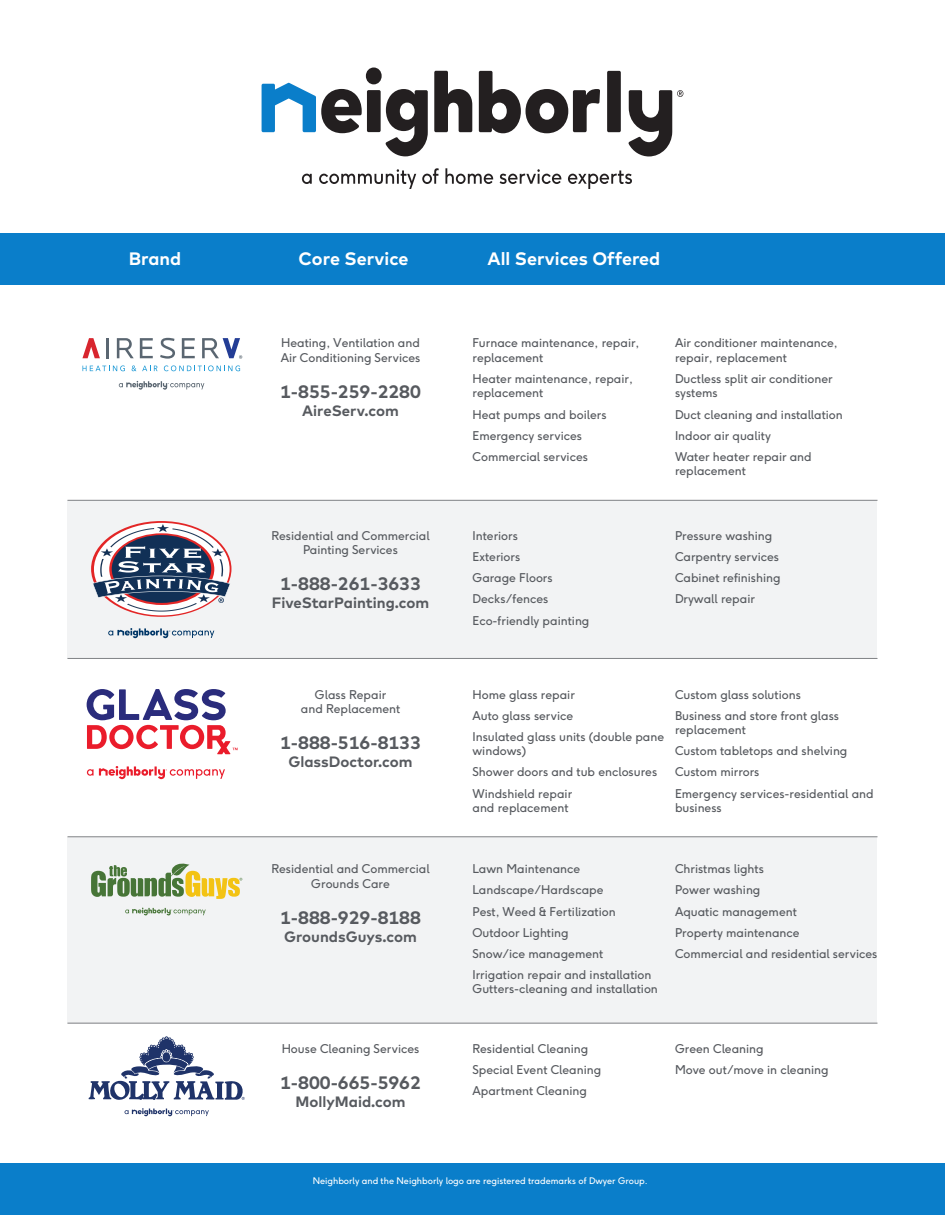
<style>
.page{position:relative;width:945px;height:1215px;background:#fff}
.page>*{position:absolute;margin:0;border:0;box-sizing:border-box;transform-origin:0 0}
.t1{font:700 18px "Mark";color:#575a5f}
.t2{font:700 18px "Mark";color:#fff}
.t3{font:700 15px "Mark";color:#575a5f}
.t4{font:12px/14.4px "F37 Ginger";color:#575a5f}
.t5{font:9px "F37 Ginger";color:#fff}
</style>
<div class="page">
<div style="left:68px;top:837px;width:810px;height:186px;background:#f2f3f4"></div>
<div style="left:68px;top:500px;width:810px;height:159px;background:#f2f3f4"></div>
<div style="left:0;top:1163px;width:945px;height:52px;background:#0a7eca"></div>
<div style="left:0;top:233px;width:945px;height:52px;background:#0a7eca"></div>
<svg style="left:302px;top:174px;width:10px;height:10px"></svg>
<svg style="left:319px;top:169px;width:97px;height:20px"></svg>
<svg style="left:422px;top:168px;width:17px;height:16px"></svg>
<svg style="left:445px;top:168px;width:48px;height:16px"></svg>
<svg style="left:500px;top:169px;width:61px;height:15px"></svg>
<svg style="left:568px;top:170px;width:64px;height:19px"></svg>
<div style="left:367px;top:90px;width:14px;height:42px;background:#231f20;border-radius:2px"></div>
<div style="left:366px;top:68px;width:16px;height:16px;background:#231f20;border-radius:50%"></div>
<svg style="left:434px;top:71px;width:38px;height:61px"></svg>
<svg style="left:386px;top:89px;width:42px;height:67px"></svg>
<svg style="left:479px;top:71px;width:121px;height:62px"></svg>
<div style="left:607px;top:71px;width:14px;height:61px;background:#231f20;border-radius:2px"></div>
<svg style="left:262px;top:83px;width:100px;height:50px"></svg>
<svg style="left:629px;top:90px;width:54px;height:66px"></svg>
<svg style="left:82px;top:365px;width:43px;height:6px"></svg>
<svg style="left:132px;top:365px;width:4px;height:6px"></svg>
<svg style="left:142px;top:366px;width:16px;height:5px"></svg>
<svg style="left:164px;top:365px;width:76px;height:6px"></svg>
<hr style="left:106px;top:338px;width:3px;height:20px;background:#5a6671">
<svg style="left:117px;top:338px;width:17px;height:20px"></svg>
<svg style="left:140px;top:338px;width:13px;height:20px"></svg>
<svg style="left:160px;top:338px;width:15px;height:21px"></svg>
<svg style="left:182px;top:338px;width:13px;height:20px"></svg>
<svg style="left:82px;top:338px;width:18px;height:20px"></svg>
<svg style="left:119px;top:381px;width:85px;height:9px"></svg>
<svg style="left:202px;top:338px;width:40px;height:21px"></svg>
<hr style="left:68px;top:500px;width:810px;height:1px;background:#808285">
<hr style="left:68px;top:658px;width:810px;height:1px;background:#808285">
<hr style="left:68px;top:837px;width:810px;height:1px;background:#808285">
<hr style="left:68px;top:1023px;width:810px;height:1px;background:#808285">
<svg style="left:87px;top:766px;width:138px;height:13px"></svg>
<svg style="left:87px;top:689px;width:151px;height:65px"></svg>
<svg style="left:92px;top:524px;width:139px;height:88px"></svg>
<svg style="left:108px;top:628px;width:106px;height:10px"></svg>
<svg style="left:91px;top:863px;width:151px;height:36px"></svg>
<svg style="left:125px;top:908px;width:81px;height:7px"></svg>
<svg style="left:89px;top:1036px;width:156px;height:64px"></svg>
<svg style="left:125px;top:1108px;width:84px;height:8px"></svg>
<p class="t2" style="left:129px;top:248px;width:54px">Brand</p>
<p class="t2" style="left:299px;top:248px;width:111px">Core Service</p>
<p class="t2" style="left:488px;top:248px;width:174px">All Services Offered</p>
<p class="t4" style="left:281px;top:337px;width:140px">Heating, Ventilation and</p>
<p class="t4" style="left:281px;top:351px;width:141px">Air Conditioning Services</p>
<p class="t1" style="left:280px;top:381px;width:142px">1-855-259-2280</p>
<p class="t3" style="left:302px;top:402px;width:98px">AireServ.com</p>
<p class="t4" style="left:271px;top:529px;width:160px;text-align:center">Residential and Commercial<br>Painting Services</p>
<p class="t1" style="left:280px;top:574px;width:142px">1-888-261-3633</p>
<p class="t3" style="left:272px;top:594px;width:159px">FiveStarPainting.com</p>
<p class="t4" style="left:315px;top:688px;width:73px">Glass Repair</p>
<p class="t4" style="left:301px;top:703px;width:101px">and Replacement</p>
<p class="t1" style="left:280px;top:732px;width:142px">1-888-516-8133</p>
<p class="t3" style="left:288px;top:753px;width:126px">GlassDoctor.com</p>
<p class="t4" style="left:271px;top:863px;width:160px;text-align:center">Residential and Commercial<br>Grounds Care</p>
<p class="t1" style="left:280px;top:907px;width:142px">1-888-929-8188</p>
<p class="t3" style="left:284px;top:928px;width:134px">GroundsGuys.com</p>
<p class="t4" style="left:282px;top:1042px;width:139px">House Cleaning Services</p>
<p class="t1" style="left:280px;top:1072px;width:142px">1-800-665-5962</p>
<p class="t3" style="left:295px;top:1093px;width:112px">MollyMaid.com</p>
<p class="t4" style="left:472px;top:337px;width:169px">Furnace maintenance, repair, replacement</p>
<p class="t4" style="left:472px;top:373px;width:162px">Heater maintenance, repair, replacement</p>
<p class="t4" style="left:472px;top:408px;width:136px">Heat pumps and boilers</p>
<p class="t4" style="left:472px;top:429px;width:111px">Emergency services</p>
<p class="t4" style="left:472px;top:450px;width:117px">Commercial services</p>
<p class="t4" style="left:472px;top:529px;width:47px">Interiors</p>
<p class="t4" style="left:472px;top:551px;width:49px">Exteriors</p>
<p class="t4" style="left:472px;top:572px;width:82px">Garage Floors</p>
<p class="t4" style="left:472px;top:593px;width:77px">Decks/fences</p>
<p class="t4" style="left:472px;top:614px;width:118px">Eco-friendly painting</p>
<p class="t4" style="left:675px;top:337px;width:164px">Air conditioner maintenance, repair, replacement</p>
<p class="t4" style="left:675px;top:373px;width:159px">Ductless split air conditioner systems</p>
<p class="t4" style="left:675px;top:408px;width:169px">Duct cleaning and installation</p>
<p class="t4" style="left:675px;top:429px;width:97px">Indoor air quality</p>
<p class="t4" style="left:675px;top:450px;width:138px">Water heater repair and replacement</p>
<p class="t4" style="left:675px;top:529px;width:99px">Pressure washing</p>
<p class="t4" style="left:675px;top:551px;width:106px">Carpentry services</p>
<p class="t4" style="left:675px;top:572px;width:107px">Cabinet refinishing</p>
<p class="t4" style="left:675px;top:593px;width:81px">Drywall repair</p>
<p class="t4" style="left:472px;top:688px;width:104px">Home glass repair</p>
<p class="t4" style="left:472px;top:709px;width:102px">Auto glass service</p>
<p class="t4" style="left:472px;top:730px;width:193px">Insulated glass units (double pane windows)</p>
<p class="t4" style="left:472px;top:766px;width:186px">Shower doors and tub enclosures</p>
<p class="t4" style="left:472px;top:787px;width:101px">Windshield repair</p>
<p class="t4" style="left:472px;top:802px;width:98px">and replacement</p>
<p class="t4" style="left:675px;top:688px;width:127px">Custom glass solutions</p>
<p class="t4" style="left:675px;top:709px;width:166px">Business and store front glass replacement</p>
<p class="t4" style="left:675px;top:745px;width:174px">Custom tabletops and shelving</p>
<p class="t4" style="left:675px;top:766px;width:86px">Custom mirrors</p>
<p class="t4" style="left:675px;top:787px;width:200px">Emergency services-residential and business</p>
<p class="t4" style="left:472px;top:863px;width:109px">Lawn Maintenance</p>
<p class="t4" style="left:472px;top:884px;width:132px">Landscape/Hardscape</p>
<p class="t4" style="left:472px;top:905px;width:145px">Pest, Weed &amp; Fertilization</p>
<p class="t4" style="left:472px;top:926px;width:98px">Outdoor Lighting</p>
<p class="t4" style="left:472px;top:947px;width:132px">Snow/ice management</p>
<p class="t4" style="left:472px;top:969px;width:187px">Irrigation repair and installation<br>Gutters-cleaning and installation</p>
<p class="t4" style="left:675px;top:863px;width:90px">Christmas lights</p>
<p class="t4" style="left:675px;top:884px;width:87px">Power washing</p>
<p class="t4" style="left:675px;top:905px;width:123px">Aquatic management</p>
<p class="t4" style="left:675px;top:926px;width:126px">Property maintenance</p>
<p class="t4" style="left:675px;top:947px;width:204px">Commercial and residential services</p>
<p class="t4" style="left:472px;top:1042px;width:117px">Residential Cleaning</p>
<p class="t4" style="left:472px;top:1064px;width:130px">Special Event Cleaning</p>
<p class="t4" style="left:472px;top:1085px;width:116px">Apartment Cleaning</p>
<p class="t4" style="left:675px;top:1042px;width:90px">Green Cleaning</p>
<p class="t4" style="left:675px;top:1064px;width:155px">Move out/move in cleaning</p>
<p class="t5" style="left:313px;top:1176px;width:337px">Neighborly and the Neighborly logo are registered trademarks of Dwyer Group.</p>
</div>
